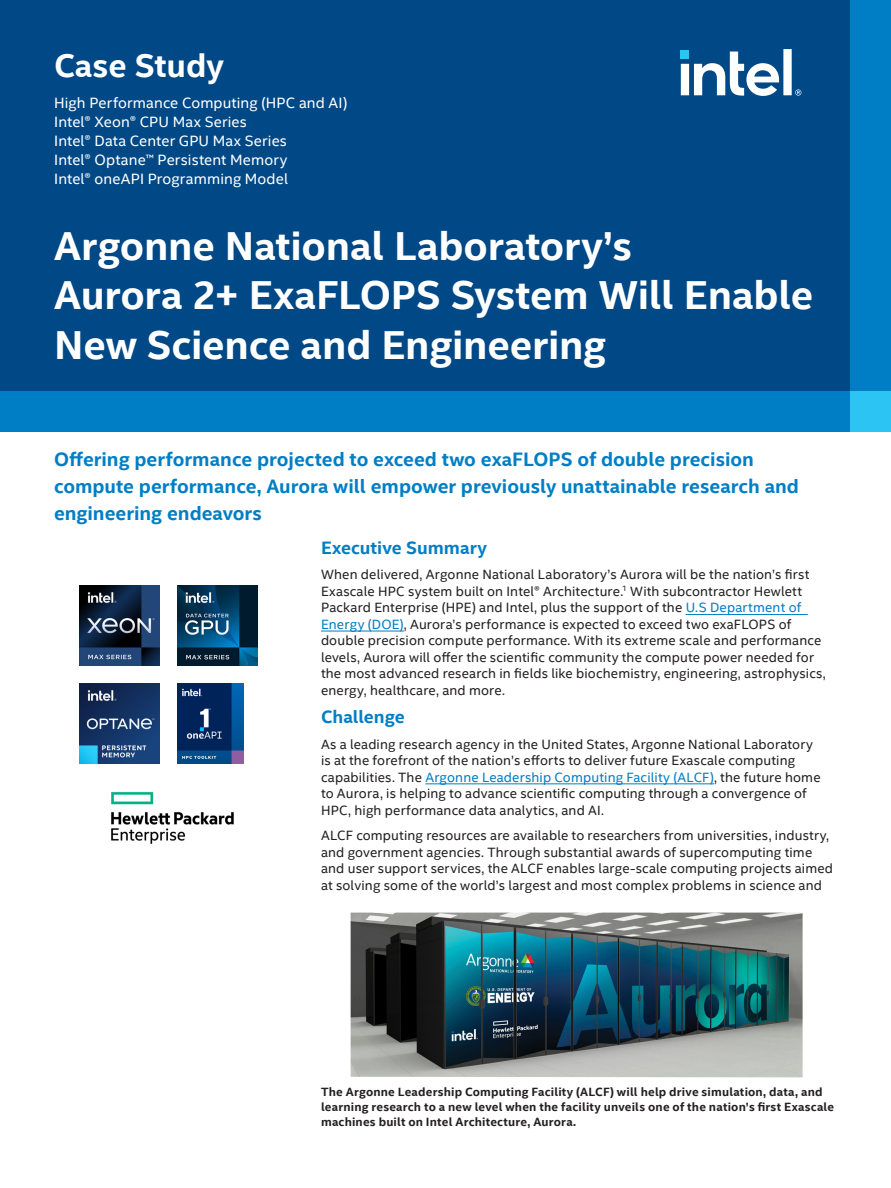
<style>
.page{position:relative;width:891px;height:1188px;background:#fff}
.page>*{position:absolute;margin:0;border:0;box-sizing:border-box;transform-origin:0 0}
.Main_Title{font:700 40.5px/49.5px "Intel Clear";letter-spacing:-.005em;color:#fff}
.t1{font:700 33px "Intel Clear";color:#fff}
.Subhead_1{font:700 19.5px/27px "Intel Clear";color:#007ec5}
.CopyHeaderBlue{font:700 18px "Intel Clear";color:#007ec5}
.Mini_Header{font:15px "Intel Clear";letter-spacing:.01em;color:#fff}
.MainCopy___Caption{font:13.5px/16.5px "Intel Clear";letter-spacing:.01em;color:#231f20}
.t2{font:700 12px/15px "Intel Clear";letter-spacing:.015em;color:#231f20}
.s1{color:#007ec5}
</style>
<div class="page">
<div style="left:0;top:0;width:891px;height:391px;background:#014887"></div>
<hr style="left:686px;top:614px;width:122px;height:1px;background:#007ec5">
<hr style="left:321px;top:631px;width:83px;height:1px;background:#007ec5">
<hr style="left:425px;top:783px;width:289px;height:1px;background:#007ec5">
<img style="left:351px;top:913px;width:452px;height:164px">
<img style="left:80px;top:683px;width:80px;height:80px">
<img style="left:80px;top:586px;width:80px;height:80px">
<img style="left:178px;top:586px;width:80px;height:80px">
<img style="left:178px;top:683px;width:65px;height:80px">
<img style="left:111px;top:791px;width:123px;height:53px">
<svg style="left:681px;top:49px;width:120px;height:47px"></svg>
<div style="left:0;top:391px;width:891px;height:40px;background:#007ec5"></div>
<div style="left:850px;top:0;width:41px;height:400px;background:#007ec5"></div>
<div style="left:850px;top:391px;width:41px;height:40px;background:#2bc4f3"></div>
<h2 class="t1" style="left:54px;top:45px;width:172px">Case Study</h2>
<p class="Mini_Header" style="left:54px;top:93px;width:295px">High Performance Computing (HPC and AI)</p>
<p class="Mini_Header" style="left:54px;top:112px;width:194px">Intel® Xeon® CPU Max Series</p>
<p class="Mini_Header" style="left:54px;top:132px;width:234px">Intel® Data Center GPU Max Series</p>
<p class="Mini_Header" style="left:54px;top:151px;width:235px">Intel® Optane™ Persistent Memory</p>
<p class="Mini_Header" style="left:54px;top:170px;width:236px">Intel® oneAPI Programming Model</p>
<p class="Main_Title" style="left:54px;top:221px;width:761px">Argonne National Laboratory’s<br>Aurora 2+ ExaFLOPS System Will Enable<br>New Science and Engineering</p>
<p class="Subhead_1" style="left:54px;top:446px;width:747px">Offering performance projected to exceed two exaFLOPS of double precision compute performance, Aurora will empower previously unattainable research and engineering endeavors</p>
<p class="CopyHeaderBlue" style="left:321px;top:537px;width:168px">Executive Summary</p>
<p class="MainCopy___Caption" style="left:321px;top:567px;width:506px">When delivered, Argonne National Laboratory’s Aurora will be the nation’s first Exascale HPC system built on Intel® Architecture.<sup>1</sup> With subcontractor Hewlett Packard Enterprise (HPE) and Intel, plus the support of the <span class="s1">U.S Department of Energy (DOE)</span>, Aurora’s performance is expected to exceed two exaFLOPS of double precision compute performance. With its extreme scale and performance levels, Aurora will offer the scientific community the compute power needed for the most advanced research in fields like biochemistry, engineering, astrophysics, energy, healthcare, and more.</p>
<p class="CopyHeaderBlue" style="left:321px;top:706px;width:85px">Challenge</p>
<p class="MainCopy___Caption" style="left:321px;top:736px;width:501px">As a leading research agency in the United States, Argonne National Laboratory is at the forefront of the nation’s efforts to deliver future Exascale computing capabilities. The <span class="s1">Argonne Leadership Computing Facility (ALCF)</span>, the future home to Aurora, is helping to advance scientific computing through a convergence of HPC, high performance data analytics, and AI.</p>
<p class="MainCopy___Caption" style="left:321px;top:827px;width:514px">ALCF computing resources are available to researchers from universities, industry, and government agencies. Through substantial awards of supercomputing time and user support services, the ALCF enables large-scale computing projects aimed at solving some of the world’s largest and most complex problems in science and</p>
<p class="t2" style="left:321px;top:1084px;width:515px">The Argonne Leadership Computing Facility (ALCF) will help drive simulation, data, and learning research to a new level when the facility unveils one of the nation’s first Exascale machines built on Intel Architecture, Aurora.</p>
</div>
